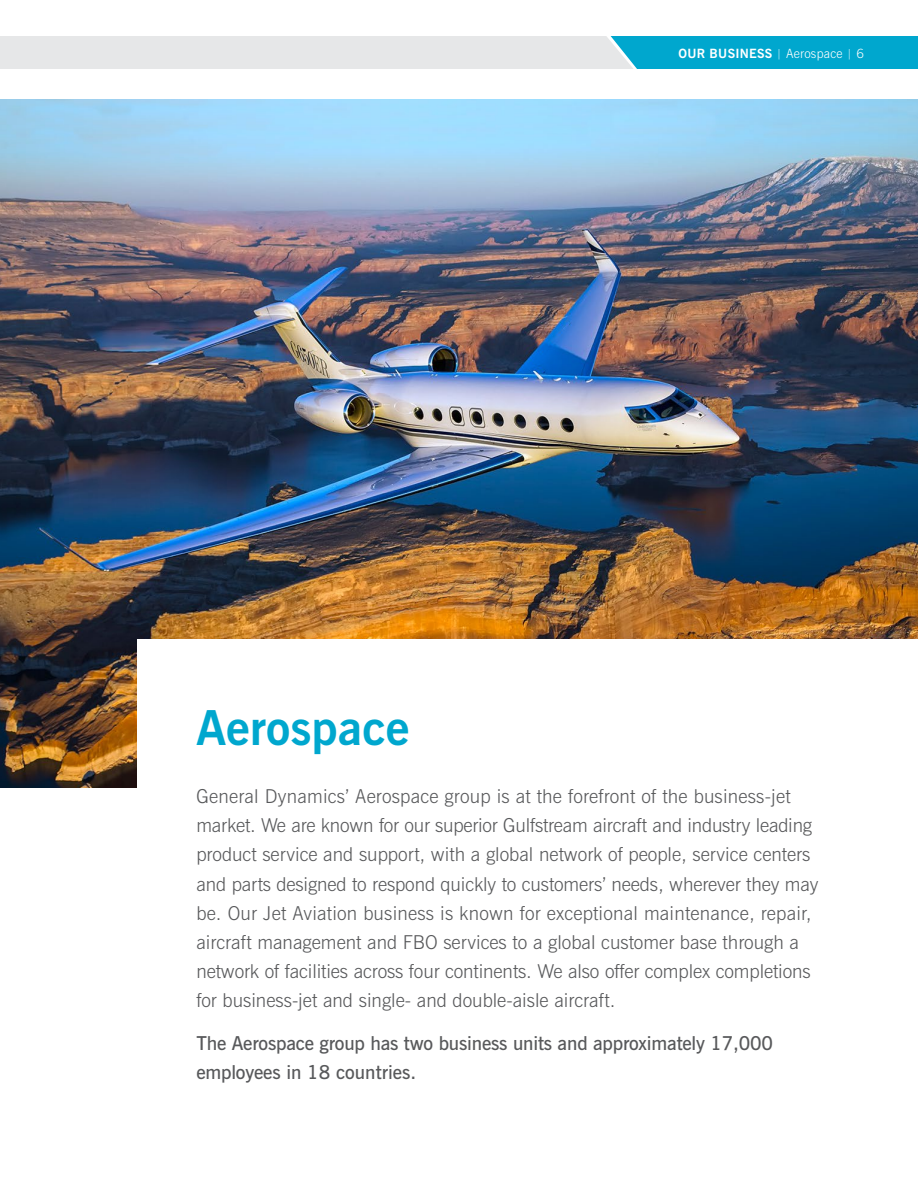
<style>
.page{position:relative;width:918px;height:1188px;background:#fff}
.page>*{position:absolute;margin:0;border:0;box-sizing:border-box;transform-origin:0 0}
.t1{font:700 48px "News Gothic BT";color:#00a7ce}
.t2{font:300 19.2px/29.2px "News Gothic BT";color:#58595b}
.t3{font:600 19.2px/29.2px "News Gothic BT";letter-spacing:-.01em;color:#58595b}
.t4{font:700 12.75px "News Gothic BT";letter-spacing:.02em;color:#fff}
.s1{font-weight:300;font-size:10.5px}
.s2{font-weight:300}
</style>
<div class="page">
<img style="left:0;top:99px;width:918px;height:689px">
<div style="left:138px;top:639px;width:780px;height:520px;background:#fff"></div>
<svg style="left:5px;top:36px;width:908px;height:33px;background:#9cd2df"></svg>
<div style="left:0;top:36px;width:5px;height:33px;background:#e6e7e8"></div>
<div style="left:913px;top:36px;width:5px;height:33px;background:#00a7ce"></div>
<p class="t4" style="left:679px;top:46px;width:187px">OUR BUSINESS <span class="s1">|</span> <span class="s2">Aerospace</span> <span class="s1">|</span> <span class="s2">6</span></p>
<h1 class="t1" style="left:196px;top:699px;width:215px">Aerospace</h1>
<p class="t2" style="left:196px;top:781px;width:624px">General Dynamics’ Aerospace group is at the forefront of the business-jet market. We are known for our superior Gulfstream aircraft and industry leading product service and support, with a global network of people, service centers and parts designed to respond quickly to customers’ needs, wherever they may be. Our Jet Aviation business is known for exceptional maintenance, repair, aircraft management and FBO services to a global customer base through a network of facilities across four continents. We also offer complex completions for business-jet and single- and double-aisle aircraft.</p>
<p class="t3" style="left:196px;top:1029px;width:578px">The Aerospace group has two business units and approximately 17,000 employees in 18 countries.</p>
</div>
